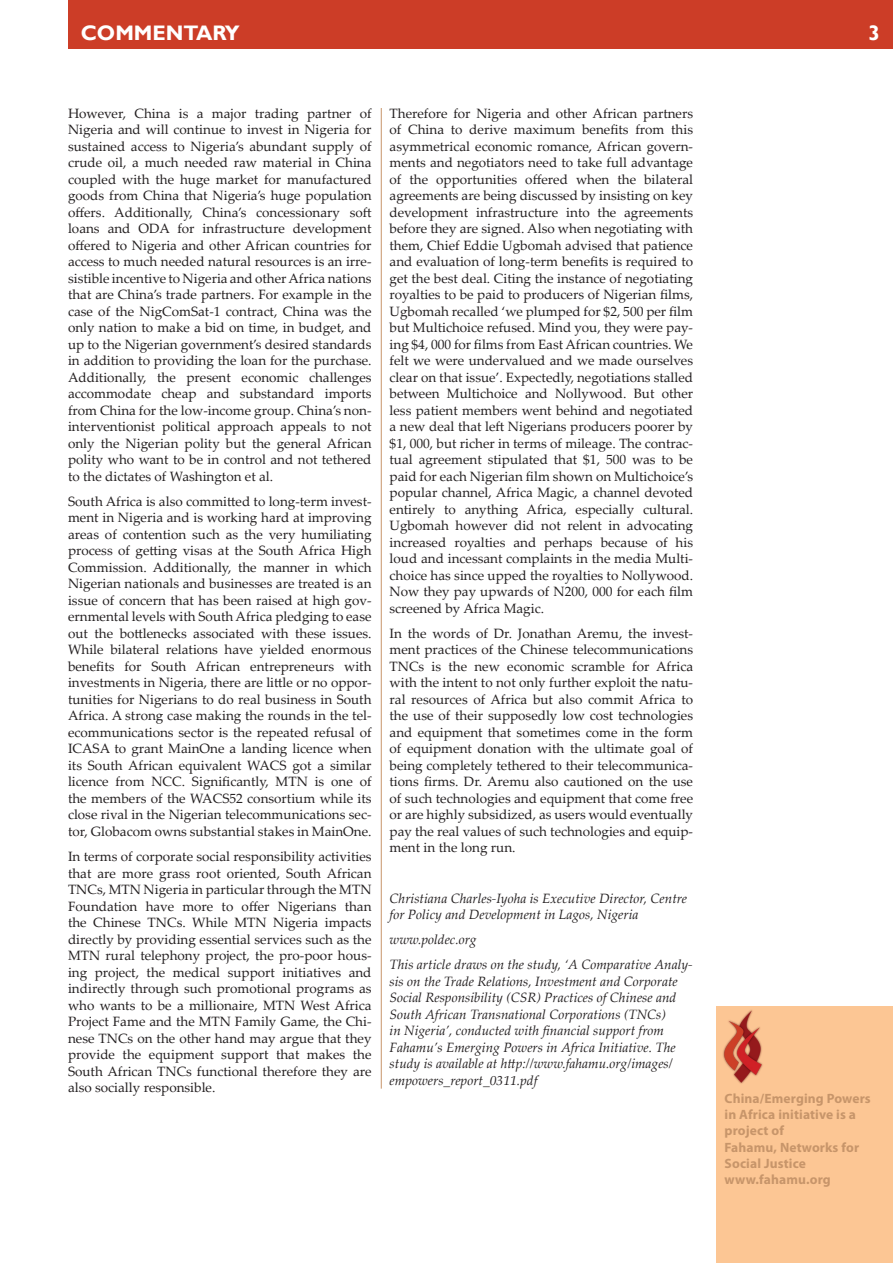
<style>
.page{position:relative;width:893px;height:1263px;background:#fff}
.page>*{position:absolute;margin:0;border:0;box-sizing:border-box;transform-origin:0 0}
.Heading_1{font:700 21px "Gill Sans";color:#fff}
.t1{font:13.5px/16.5px "Palatino Linotype";color:#231f20;text-align:justify}
.about_author{font:italic 13.5px/16.5px "Palatino Linotype";color:#231f20}
.small_boxes{font:700 13.5px/16.2px "Myriad Pro";letter-spacing:.01em;color:#c7956a}
</style>
<div class="page">
<div style="left:68px;top:0;width:825px;height:49px;background:#cc3d27"></div>
<div style="left:716px;top:1006px;width:177px;height:257px;background:#fcc694"></div>
<img style="left:723px;top:1010px;width:40px;height:74px">
<hr style="left:381px;top:108px;width:1px;height:981px;background:#c7956a">
<p class="Heading_1" style="left:81px;top:21px;width:160px">COMMENTARY</p>
<p class="Heading_1" style="left:869px;top:21px;width:13px">3</p>
<p class="t1" style="left:68px;top:105px;width:305px">However, China is a major trading partner of Nigeria and will continue to invest in Nigeria for sustained access to Nigeria’s abundant supply of crude oil, a much needed raw material in China coupled with the huge market for manufactured goods from China that Nigeria’s huge population offers. Additionally, China’s concessionary soft loans and ODA for infrastructure development offered to Nigeria and other African countries for access to much needed natural resources is an irre&shy;sistible incentive to Nigeria and other Africa nations that are China’s trade partners. For example in the case of the NigComSat-1 contract, China was the only nation to make a bid on time, in budget, and up to the Nigerian government’s desired standards in addition to providing the loan for the purchase.<br>Additionally, the present economic challenges accommodate cheap and substandard imports from China for the low-income group. China’s non&shy;interventionist political approach appeals to not only the Nigerian polity but the general African polity who want to be in control and not tethered to the dictates of Washington et al.</p>
<p class="t1" style="left:68px;top:493px;width:305px">South Africa is also committed to long-term invest&shy;ment in Nigeria and is working hard at improving areas of contention such as the very humiliating process of getting visas at the South Africa High Commission. Additionally, the manner in which Nigerian nationals and businesses are treated is an issue of concern that has been raised at high gov&shy;ernmental levels with South Africa pledging to ease out the bottlenecks associated with these issues.<br>While bilateral relations have yielded enormous benefits for South African entrepreneurs with investments in Nigeria, there are little or no oppor&shy;tunities for Nigerians to do real business in South Africa. A strong case making the rounds in the tel&shy;ecommunications sector is the repeated refusal of ICASA to grant MainOne a landing licence when its South African equivalent WACS got a similar licence from NCC. Significantly, MTN is one of the members of the WACS52 consortium while its close rival in the Nigerian telecommunications sec&shy;tor, Globacom owns substantial stakes in MainOne.</p>
<p class="t1" style="left:68px;top:848px;width:305px">In terms of corporate social responsibility activities that are more grass root oriented, South African TNCs, MTN Nigeria in particular through the MTN Foundation have more to offer Nigerians than the Chinese TNCs. While MTN Nigeria impacts directly by providing essential services such as the MTN rural telephony project, the pro-poor hous&shy;ing project, the medical support initiatives and indirectly through such promotional programs as who wants to be a millionaire, MTN West Africa Project Fame and the MTN Family Game, the Chi&shy;nese TNCs on the other hand may argue that they provide the equipment support that makes the South African TNCs functional therefore they are also socially responsible.</p>
<p class="t1" style="left:390px;top:105px;width:305px">Therefore for Nigeria and other African partners of China to derive maximum benefits from this asymmetrical economic romance, African govern&shy;ments and negotiators need to take full advantage of the opportunities offered when the bilateral agreements are being discussed by insisting on key development infrastructure into the agreements before they are signed. Also when negotiating with them, Chief Eddie Ugbomah advised that patience and evaluation of long-term benefits is required to get the best deal. Citing the instance of negotiating royalties to be paid to producers of Nigerian films, Ugbomah recalled ‘we plumped for $2, 500 per film but Multichoice refused. Mind you, they were pay&shy;ing $4, 000 for films from East African countries. We felt we were undervalued and we made ourselves clear on that issue’. Expectedly, negotiations stalled between Multichoice and Nollywood. But other less patient members went behind and negotiated a new deal that left Nigerians producers poorer by $1, 000, but richer in terms of mileage. The contrac&shy;tual agreement stipulated that $1, 500 was to be paid for each Nigerian film shown on Multichoice’s popular channel, Africa Magic, a channel devoted entirely to anything Africa, especially cultural.<br>Ugbomah however did not relent in advocating increased royalties and perhaps because of his loud and incessant complaints in the media Multi&shy;choice has since upped the royalties to Nollywood.<br>Now they pay upwards of N200, 000 for each film screened by Africa Magic.</p>
<p class="t1" style="left:390px;top:625px;width:305px">In the words of Dr. Jonathan Aremu, the invest&shy;ment practices of the Chinese telecommunications TNCs is the new economic scramble for Africa with the intent to not only further exploit the natu&shy;ral resources of Africa but also commit Africa to the use of their supposedly low cost technologies and equipment that sometimes come in the form of equipment donation with the ultimate goal of being completely tethered to their telecommunica&shy;tions firms. Dr. Aremu also cautioned on the use of such technologies and equipment that come free or are highly subsidized, as users would eventually pay the real values of such technologies and equip&shy;ment in the long run.</p>
<p class="about_author" style="left:390px;top:889px;width:299px">Christiana Charles-Iyoha is Executive Director, Centre for Policy and Development in Lagos, Nigeria</p>
<p class="about_author" style="left:390px;top:931px;width:88px">www.poldec.org</p>
<p class="about_author" style="left:390px;top:956px;width:305px">This article draws on the study, ‘A Comparative Analy&shy;sis on the Trade Relations, Investment and Corporate Social Responsibility (CSR) Practices of Chinese and South African Transnational Corporations (TNCs)<br>in Nigeria’, conducted with financial support from Fahamu’s Emerging Powers in Africa Initiative. The study is available at http://www.fahamu.org/images/ empowers_report_0311.pdf</p>
<p class="small_boxes" style="left:725px;top:1090px;width:148px">China/Emerging Powers in Africa initiative is a project of<br>Fahamu, Networks for<br>Social Justice www.fahamu.org</p>
</div>
